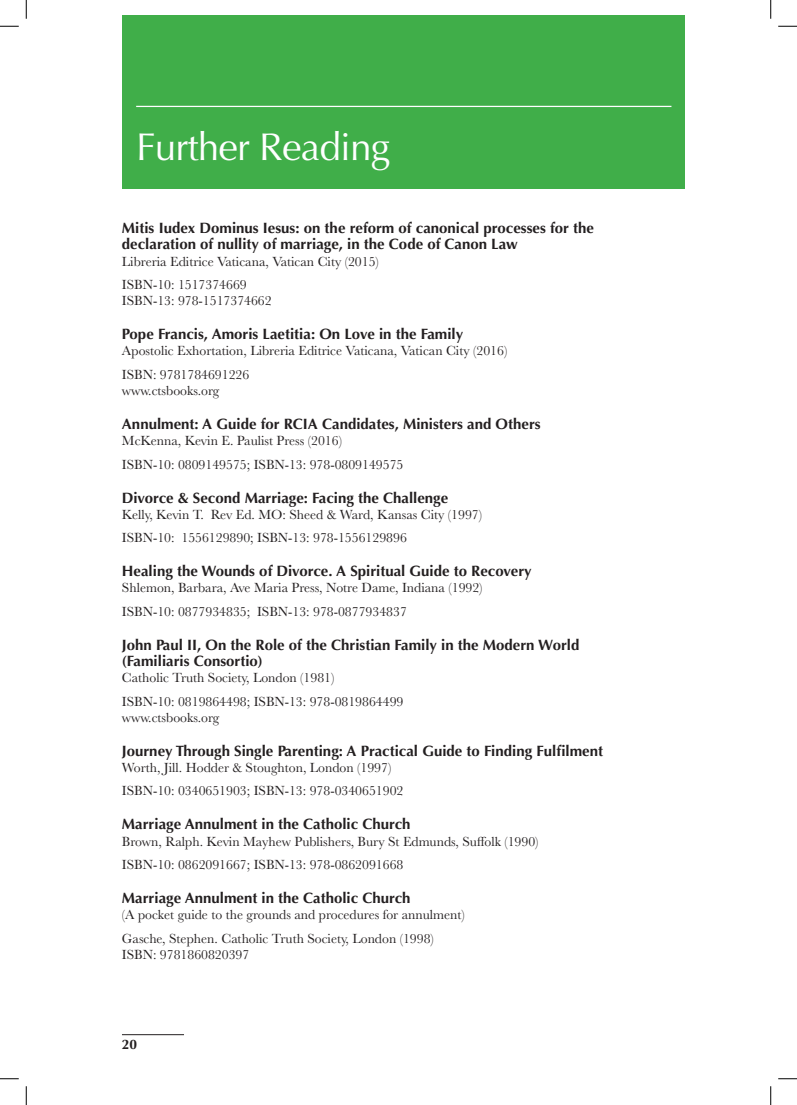
<style>
.page{position:relative;width:797px;height:1105px;background:#fff}
.page>*{position:absolute;margin:0;border:0;box-sizing:border-box;transform-origin:0 0}
.t1{font:38.75px "Optima";letter-spacing:-.02em;color:#fff}
.t2{font:700 15px/16.2px "Optima";color:#231f20}
.t3{font:13.75px/23.4px "Baskerville";color:#231f20}
.t4{font:700 13.75px "Optima";color:#231f20}
</style>
<div class="page">
<hr style="left:122px;top:1034px;width:62px;height:1px;background:#231f20">
<div style="left:122px;top:16px;width:562px;height:173px;background:#40ae49"></div>
<hr style="left:136px;top:106px;width:535px;height:1px;background:#fff">
<svg style="left:0;top:25px;width:19px;height:2px"></svg>
<svg style="left:778px;top:25px;width:19px;height:2px"></svg>
<svg style="left:0;top:1078px;width:19px;height:1px"></svg>
<svg style="left:778px;top:1078px;width:19px;height:1px"></svg>
<svg style="left:25px;top:0;width:2px;height:19px"></svg>
<svg style="left:25px;top:1086px;width:2px;height:19px"></svg>
<svg style="left:770px;top:0;width:1px;height:19px"></svg>
<svg style="left:770px;top:1086px;width:1px;height:19px"></svg>
<h1 class="t1" style="left:136px;top:125px;width:256px">Further Reading</h1>
<p class="t2" style="left:122px;top:220px;width:473px">Mitis Iudex Dominus Iesus: on the reform of canonical processes for the declaration of nullity of marriage, in the Code of Canon Law</p>
<p class="t3" style="left:122px;top:250px;width:258px">Libreria Editrice Vaticana, Vatican City (2015)<br>ISBN-10: 1517374669</p>
<p class="t3" style="left:122px;top:289px;width:151px">ISBN-13: 978-1517374662</p>
<p class="t2" style="left:122px;top:326px;width:343px">Pope Francis, Amoris Laetitia: On Love in the Family</p>
<p class="t3" style="left:122px;top:340px;width:387px">Apostolic Exhortation, Libreria Editrice Vaticana, Vatican City (2016)<br>ISBN: 9781784691226</p>
<p class="t3" style="left:122px;top:379px;width:99px">www.ctsbooks.org</p>
<p class="t2" style="left:122px;top:416px;width:420px">Annulment: A Guide for RCIA Candidates, Ministers and Others</p>
<p class="t3" style="left:122px;top:429px;width:283px">McKenna, Kevin E. Paulist Press (2016)<br>ISBN-10: 0809149575; ISBN-13: 978-0809149575</p>
<p class="t2" style="left:122px;top:490px;width:328px">Divorce &amp; Second Marriage: Facing the Challenge</p>
<p class="t3" style="left:122px;top:503px;width:361px">Kelly, Kevin T. Rev Ed. MO: Sheed &amp; Ward, Kansas City (1997)<br>ISBN-10: 1556129890; ISBN-13: 978-1556129896</p>
<p class="t2" style="left:122px;top:563px;width:411px">Healing the Wounds of Divorce. A Spiritual Guide to Recovery</p>
<p class="t3" style="left:122px;top:576px;width:362px">Shlemon, Barbara, Ave Maria Press, Notre Dame, Indiana (1992)<br>ISBN-10: 0877934835; ISBN-13: 978-0877934837</p>
<p class="t2" style="left:122px;top:637px;width:459px">John Paul II, On the Role of the Christian Family in the Modern World (Familiaris Consortio)</p>
<p class="t3" style="left:122px;top:666px;width:283px">Catholic Truth Society, London (1981)<br>ISBN-10: 0819864498; ISBN-13: 978-0819864499</p>
<p class="t3" style="left:122px;top:706px;width:99px">www.ctsbooks.org</p>
<p class="t2" style="left:122px;top:743px;width:482px">Journey Through Single Parenting: A Practical Guide to Finding Fulfilment</p>
<p class="t3" style="left:122px;top:756px;width:283px">Worth, Jill. Hodder &amp; Stoughton, London (1997)<br>ISBN-10: 0340651903; ISBN-13: 978-0340651902</p>
<p class="t2" style="left:122px;top:816px;width:290px">Marriage Annulment in the Catholic Church</p>
<p class="t3" style="left:122px;top:830px;width:418px">Brown, Ralph. Kevin Mayhew Publishers, Bury St Edmunds, Suffolk (1990)<br>ISBN-10: 0862091667; ISBN-13: 978-0862091668</p>
<p class="t2" style="left:122px;top:890px;width:290px">Marriage Annulment in the Catholic Church</p>
<p class="t3" style="left:122px;top:903px;width:344px">(A pocket guide to the grounds and procedures for annulment)<br>Gasche, Stephen. Catholic Truth Society, London (1998)</p>
<p class="t3" style="left:122px;top:943px;width:129px">ISBN: 9781860820397</p>
<p class="t4" style="left:122px;top:1036px;width:17px">20</p>
</div>
